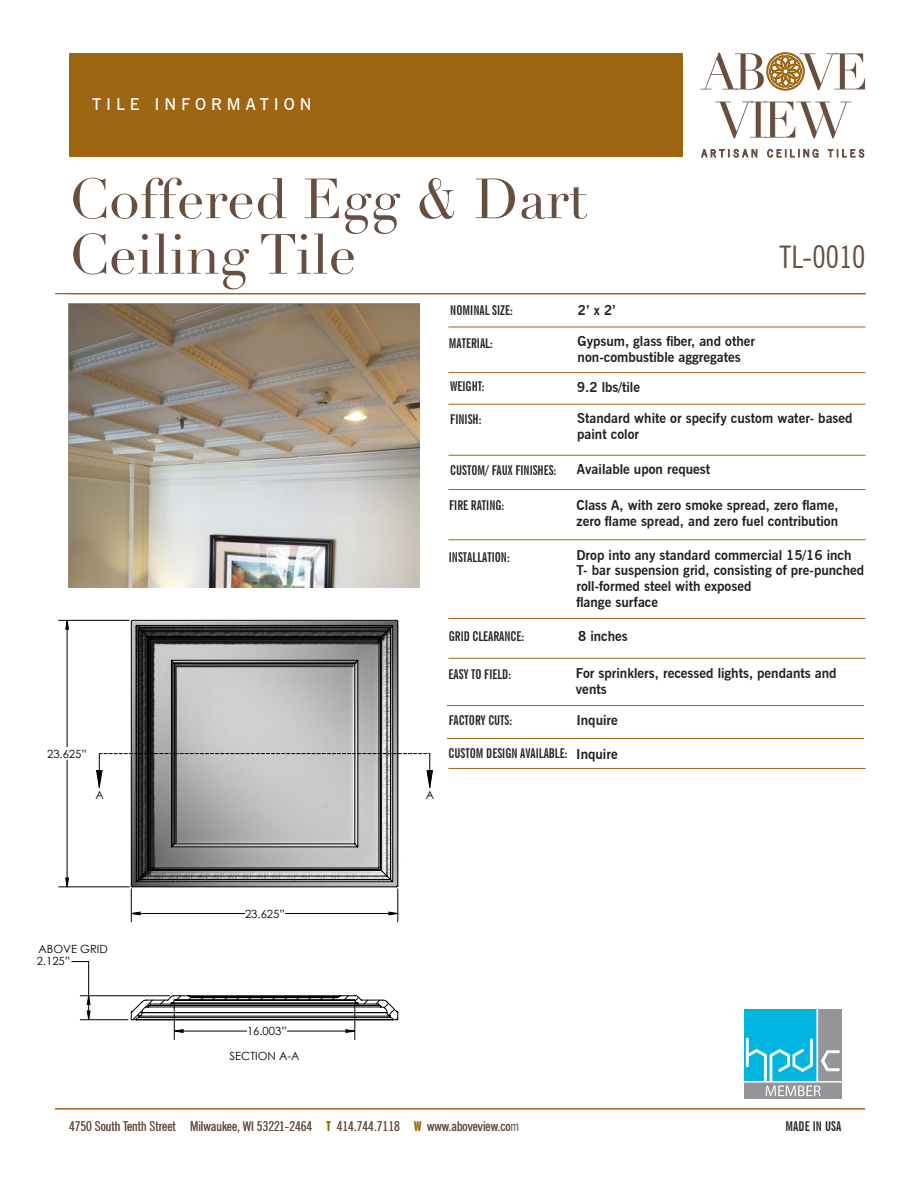
<style>
.page{position:relative;width:918px;height:1188px;background:#fff}
.page>*{position:absolute;margin:0;border:0;box-sizing:border-box;transform-origin:0 0}
.t1{font:55.5px "Didot";color:#674e3f}
.t2{font:condensed 31.2px "News Gothic BT";color:#674e3f}
.t3{font:600 16.5px "News Gothic BT";letter-spacing:.3em;color:#fff}
.t4{font:700 13.5px/15.8px "News Gothic BT";color:#231f20}
.t5{font:700 extra-condensed 13.5px "News Gothic BT";color:#231f20}
.t6{font:condensed 13.5px "News Gothic BT";color:#674e3f}
.t7{font:11.25px/24.8px "Century Gothic";color:#000;text-align:center}
.s1{font-weight:700;font-stretch:extra-condensed;color:#9e6512}
</style>
<div class="page">
<svg style="left:701px;top:149px;width:56px;height:8px"></svg>
<svg style="left:767px;top:149px;width:51px;height:8px"></svg>
<svg style="left:828px;top:149px;width:36px;height:8px"></svg>
<svg style="left:715px;top:102px;width:136px;height:36px"></svg>
<svg style="left:701px;top:53px;width:164px;height:37px"></svg>
<div style="left:69px;top:53px;width:614px;height:104px;background:#9e6512"></div>
<hr style="left:55px;top:1108px;width:810px;height:2px;background:#9e6512">
<img style="left:744px;top:1010px;width:98px;height:89px">
<hr style="left:448px;top:327px;width:417px;height:1px;background:#9e6512">
<hr style="left:448px;top:372px;width:417px;height:1px;background:#9e6512">
<hr style="left:448px;top:404px;width:417px;height:1px;background:#9e6512">
<hr style="left:448px;top:455px;width:417px;height:1px;background:#9e6512">
<hr style="left:448px;top:489px;width:417px;height:1px;background:#9e6512">
<hr style="left:448px;top:539px;width:417px;height:1px;background:#9e6512">
<hr style="left:448px;top:618px;width:417px;height:1px;background:#9e6512">
<hr style="left:448px;top:658px;width:417px;height:1px;background:#9e6512">
<hr style="left:447px;top:705px;width:417px;height:1px;background:#9e6512">
<hr style="left:447px;top:738px;width:417px;height:1px;background:#9e6512">
<hr style="left:448px;top:768px;width:417px;height:1px;background:#9e6512">
<hr style="left:55px;top:293px;width:810px;height:1px;background:#9e6512">
<img style="left:69px;top:303px;width:351px;height:285px">
<hr style="left:430px;top:754px;width:1px;height:33px;background:#000">
<svg style="left:398px;top:753px;width:32px;height:1px"></svg>
<hr style="left:59px;top:887px;width:70px;height:1px;background:#000">
<hr style="left:59px;top:620px;width:70px;height:1px;background:#000">
<hr style="left:398px;top:889px;width:1px;height:33px;background:#000">
<hr style="left:355px;top:1003px;width:1px;height:37px;background:#000">
<hr style="left:174px;top:1003px;width:1px;height:37px;background:#000">
<svg style="left:398px;top:770px;width:35px;height:18px"></svg>
<svg style="left:66px;top:620px;width:332px;height:412px"></svg>
<svg style="left:131px;top:620px;width:267px;height:267px;background:#959595"></svg>
<svg style="left:131px;top:995px;width:267px;height:25px"></svg>
<p class="t3" style="left:92px;top:94px;width:221px">TILE INFORMATION</p>
<p class="t1" style="left:69px;top:166px;width:520px">Coffered Egg &amp; Dart</p>
<p class="t1" style="left:69px;top:221px;width:289px">Ceiling Tile</p>
<p class="t5" style="left:450px;top:302px;width:64px">NOMINAL SIZE:</p>
<p class="t5" style="left:449px;top:335px;width:45px">MATERIAL:</p>
<p class="t5" style="left:450px;top:378px;width:36px">WEIGHT:</p>
<p class="t4" style="left:578px;top:302px;width:40px">2’ x 2’</p>
<p class="t4" style="left:578px;top:333px;width:179px">Gypsum, glass fiber, and other non-combustible aggregates</p>
<p class="t4" style="left:577px;top:379px;width:64px">9.2 lbs/tile</p>
<p class="t2" style="left:780px;top:238px;width:88px">TL-0010</p>
<p class="t7" style="left:47px;top:741px;width:41px">23.625”</p>
<p class="t7" style="left:95px;top:782px;width:10px">A</p>
<p class="t7" style="left:426px;top:782px;width:10px">A</p>
<p class="t5" style="left:450px;top:411px;width:33px">FINISH:</p>
<p class="t5" style="left:450px;top:462px;width:108px">CUSTOM/ FAUX FINISHES:</p>
<p class="t5" style="left:449px;top:497px;width:57px">FIRE RATING:</p>
<p class="t5" style="left:449px;top:549px;width:62px">INSTALLATION:</p>
<p class="t5" style="left:449px;top:628px;width:77px">GRID CLEARANCE:</p>
<p class="t5" style="left:449px;top:666px;width:64px">EASY TO FIELD:</p>
<p class="t5" style="left:449px;top:712px;width:65px">FACTORY CUTS:</p>
<p class="t5" style="left:449px;top:745px;width:120px">CUSTOM DESIGN AVAILABLE:</p>
<p class="t4" style="left:577px;top:410px;width:277px">Standard white or specify custom water- based paint color</p>
<p class="t4" style="left:577px;top:461px;width:135px">Available upon request</p>
<p class="t4" style="left:577px;top:497px;width:263px">Class A, with zero smoke spread, zero flame, zero flame spread, and zero fuel contribution</p>
<p class="t4" style="left:576px;top:547px;width:289px">Drop into any standard commercial 15/16 inch T- bar suspension grid, consisting of pre-punched roll-formed steel with exposed<br>flange surface</p>
<p class="t4" style="left:578px;top:629px;width:51px">8 inches</p>
<p class="t4" style="left:576px;top:665px;width:262px">For sprinklers, recessed lights, pendants and vents</p>
<p class="t4" style="left:576px;top:713px;width:43px">Inquire</p>
<p class="t4" style="left:576px;top:746px;width:43px">Inquire</p>
<p class="t7" style="left:39px;top:936px;width:71px">ABOVE GRID</p>
<p class="t7" style="left:37px;top:948px;width:35px">2.125”</p>
<p class="t7" style="left:245px;top:901px;width:41px">23.625”</p>
<p class="t7" style="left:230px;top:1019px;width:71px">16.003”<br>SECTION A-A</p>
<p class="t6" style="left:69px;top:1118px;width:452px">4750 South Tenth Street Milwaukee, WI 53221-2464 <span class="s1">T</span> 414.744.7118 <span class="s1">W</span> www.aboveview.com</p>
<p class="t5" style="left:785px;top:1118px;width:58px">MADE IN USA</p>
</div>
